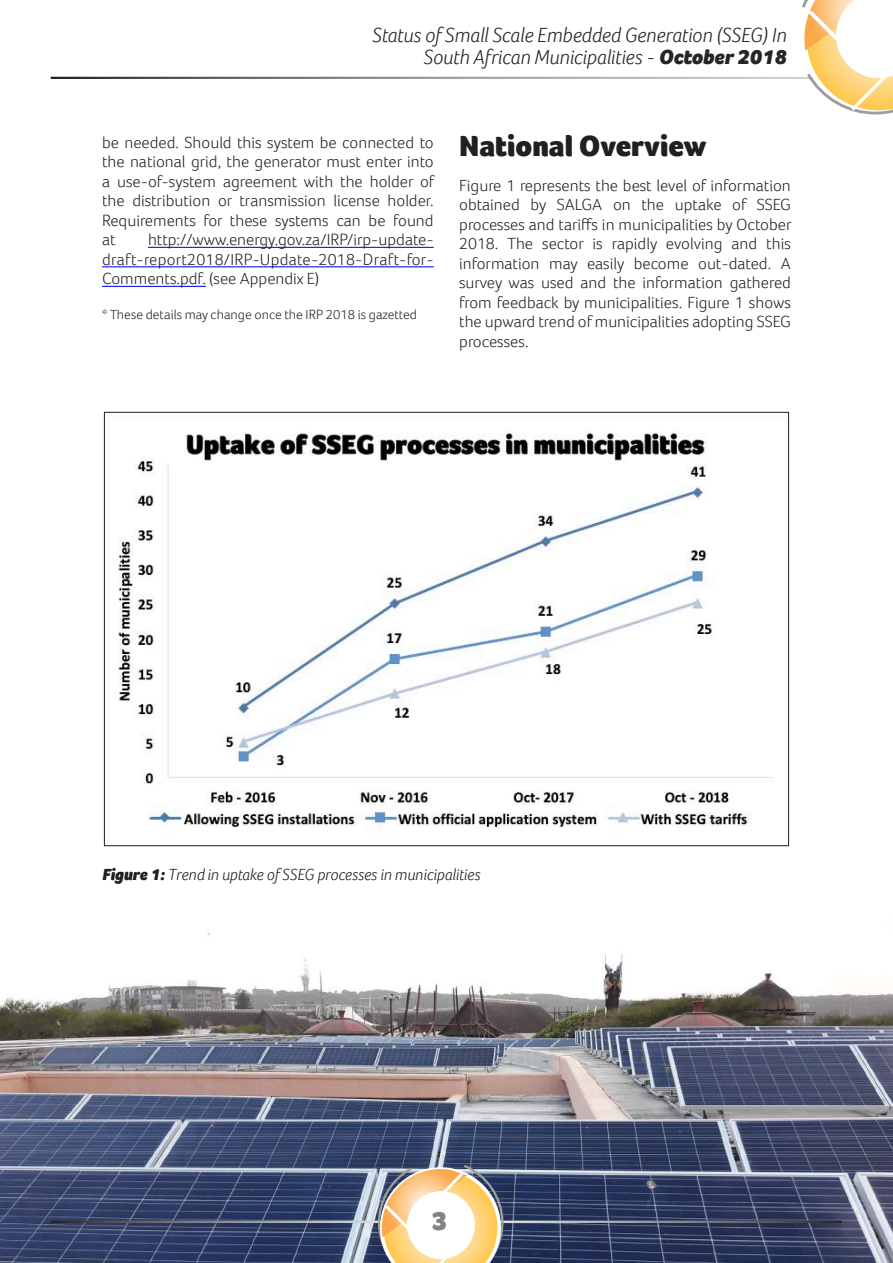
<style>
.page{position:relative;width:893px;height:1263px;background:#fff}
.page>*{position:absolute;margin:0;border:0;box-sizing:border-box;transform-origin:0 0}
.t1{font:900 30px "Foco";color:#231f20}
.t2{font:900 27px "Foco";color:#848484}
.t3{font:italic 300 21px/22.5px "Foco";color:#262626;text-align:right}
.t4{font:300 16.5px/19.5px "Foco";color:#231f20;text-align:justify}
.t5{font:italic 300 16.5px "Foco";color:#231f20}
.t6{font:300 13.5px "Foco";color:#231f20}
.s1{font-weight:900}
</style>
<div class="page">
<svg style="left:794px;top:0;width:99px;height:115px"></svg>
<hr style="left:148px;top:247px;width:286px;height:1px;background:#00f">
<hr style="left:102px;top:266px;width:332px;height:1px;background:#00f">
<hr style="left:102px;top:286px;width:104px;height:1px;background:#00f">
<img style="left:118px;top:432px;width:656px;height:395px">
<img style="left:0;top:932px;width:893px;height:331px">
<svg style="left:373px;top:1163px;width:135px;height:100px"></svg>
<p class="t3" style="left:372px;top:23px;width:416px">Status of Small Scale Embedded Generation (SSEG) In<br>South African Municipalities - <span class="s1">October 2018</span></p>
<p class="t4" style="left:102px;top:132px;width:334px">be needed. Should this system be connected to the national grid, the generator must enter into a use-of-system agreement with the holder of the distribution or transmission license holder.<br>Requirements for these systems can be found at</p>
<p class="t4" style="left:102px;top:230px;width:333px;text-indent:46px">http://www.energy.gov.za/IRP/irp-update&shy;draft-report2018/IRP-Update-2018-Draft-for-Comments.pdf. (see Appendix E)</p>
<p class="t6" style="left:102px;top:305px;width:316px">* These details may change once the IRP 2018 is gazetted</p>
<h1 class="t1" style="left:459px;top:126px;width:249px">National Overview</h1>
<p class="t4" style="left:459px;top:175px;width:334px">Figure 1 represents the best level of information obtained by SALGA on the uptake of SSEG processes and tariffs in municipalities by October 2018. The sector is rapidly evolving and this information may easily become out‐dated. A survey was used and the information gathered from feedback by municipalities. Figure 1 shows the upward trend of municipalities adopting SSEG processes.</p>
<p class="t5" style="left:102px;top:864px;width:380px"><span class="s1">Figure 1:</span> Trend in uptake of SSEG processes in municipalities</p>
<h2 class="t2" style="left:432px;top:1203px;width:17px">3</h2>
</div>
